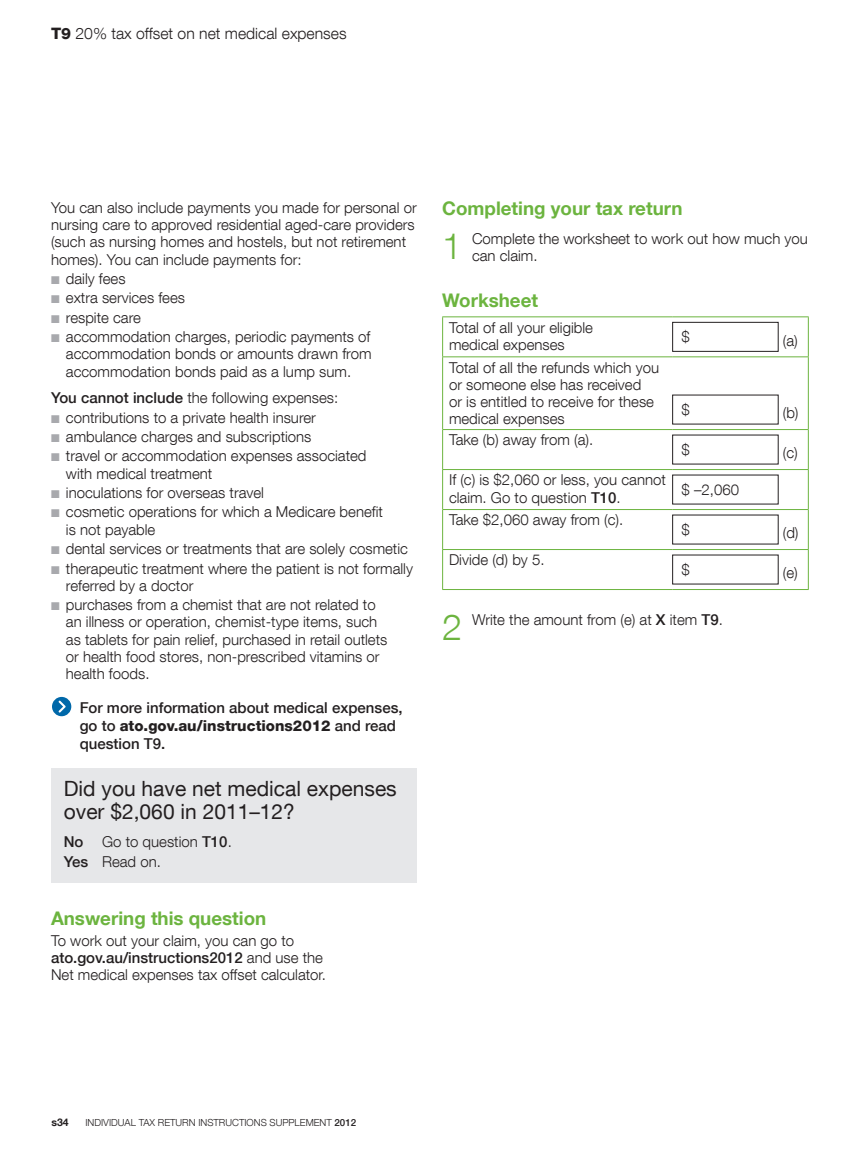
<style>
.page{position:relative;width:859px;height:1170px;background:#fff}
.page>*{position:absolute;margin:0;border:0;box-sizing:border-box;transform-origin:0 0}
.t1{font:300 36px "Helvetica Neue LT Com";color:#6cb43f}
.t2{font:21px/23.2px "Helvetica Neue LT Com";color:#231f20}
.t3{font:700 18.75px "Helvetica Neue LT Com";color:#6cb43f}
.t4{font:300 15.75px "Helvetica Neue LT Com";color:#231f20}
.t5{font:300 15px/17.2px "Helvetica Neue LT Com";color:#231f20}
.t6{font:500 15px/18px "Helvetica Neue LT Com";color:#231f20}
.t7{font:700 10.5px "Helvetica Neue LT Com";color:#231f20}
.t8{font:300 9.75px "Helvetica Neue LT Com";color:#231f20}
.s1{font-weight:800}
.s2{color:#a8a9ad}
.s3{font-weight:500}
</style>
<div class="page">
<hr style="left:442px;top:316px;width:230px;height:1px;background:#6cb43f">
<hr style="left:442px;top:317px;width:1px;height:39px;background:#6cb43f">
<hr style="left:672px;top:316px;width:137px;height:1px;background:#6cb43f">
<hr style="left:808px;top:317px;width:1px;height:39px;background:#6cb43f">
<hr style="left:442px;top:356px;width:230px;height:1px;background:#6cb43f">
<hr style="left:442px;top:357px;width:1px;height:72px;background:#6cb43f">
<hr style="left:672px;top:356px;width:137px;height:1px;background:#6cb43f">
<hr style="left:808px;top:357px;width:1px;height:72px;background:#6cb43f">
<hr style="left:442px;top:429px;width:1px;height:40px;background:#6cb43f">
<hr style="left:808px;top:429px;width:1px;height:40px;background:#6cb43f">
<hr style="left:442px;top:469px;width:230px;height:1px;background:#6cb43f">
<hr style="left:442px;top:470px;width:1px;height:39px;background:#6cb43f">
<hr style="left:672px;top:469px;width:137px;height:1px;background:#6cb43f">
<hr style="left:808px;top:470px;width:1px;height:39px;background:#6cb43f">
<hr style="left:442px;top:509px;width:1px;height:40px;background:#6cb43f">
<hr style="left:808px;top:509px;width:1px;height:40px;background:#6cb43f">
<hr style="left:442px;top:549px;width:230px;height:1px;background:#6cb43f">
<hr style="left:442px;top:550px;width:1px;height:39px;background:#6cb43f">
<hr style="left:672px;top:549px;width:137px;height:1px;background:#6cb43f">
<hr style="left:808px;top:550px;width:1px;height:39px;background:#6cb43f">
<hr style="left:442px;top:589px;width:230px;height:1px;background:#6cb43f">
<hr style="left:672px;top:589px;width:137px;height:1px;background:#6cb43f">
<hr style="left:443px;top:429px;width:229px;height:1px;background:#6cb43f">
<hr style="left:672px;top:429px;width:136px;height:1px;background:#6cb43f">
<hr style="left:443px;top:509px;width:229px;height:1px;background:#6cb43f">
<hr style="left:672px;top:509px;width:136px;height:1px;background:#6cb43f">
<div style="left:672px;top:322px;width:106px;height:30px;border:1px solid #231f20"></div>
<svg style="left:52px;top:696px;width:19px;height:20px"></svg>
<div style="left:51px;top:768px;width:366px;height:114px;background:#e6e7e9"></div>
<p class="t4" style="left:51px;top:24px;width:297px"><span class="s1">T9</span> 20% tax offset on net medical expenses</p>
<p class="t5" style="left:51px;top:198px;width:367px">You can also include payments you made for personal or nursing care to approved residential aged‑care providers (such as nursing homes and hostels, but not retirement homes). You can include payments for:</p>
<p class="t5" style="left:51px;top:270px;width:76px"><span class="s2">■</span> daily fees</p>
<p class="t5" style="left:51px;top:289px;width:136px"><span class="s2">■</span> extra services fees</p>
<p class="t5" style="left:51px;top:308px;width:91px"><span class="s2">■</span> respite care</p>
<p class="t5" style="left:66px;top:328px;width:307px;text-align:justify;text-indent:-15px"><span class="s2">■</span> accommodation charges, periodic payments of accommodation bonds or amounts drawn from accommodation bonds paid as a lump sum.</p>
<p class="t5" style="left:51px;top:389px;width:289px"><span class="s3">You cannot include</span> the following expenses:</p>
<p class="t5" style="left:51px;top:408px;width:266px"><span class="s2">■</span> contributions to a private health insurer</p>
<p class="t5" style="left:51px;top:428px;width:262px"><span class="s2">■</span> ambulance charges and subscriptions</p>
<p class="t5" style="left:66px;top:447px;width:302px;text-indent:-15px"><span class="s2">■</span> travel or accommodation expenses associated with medical treatment</p>
<p class="t5" style="left:51px;top:484px;width:214px"><span class="s2">■</span> inoculations for overseas travel</p>
<p class="t5" style="left:66px;top:503px;width:319px;text-indent:-15px"><span class="s2">■</span> cosmetic operations for which a Medicare benefit is not payable</p>
<p class="t5" style="left:51px;top:540px;width:358px"><span class="s2">■</span> dental services or treatments that are solely cosmetic</p>
<p class="t5" style="left:66px;top:559px;width:349px;text-indent:-15px"><span class="s2">■</span> therapeutic treatment where the patient is not formally referred by a doctor</p>
<p class="t5" style="left:66px;top:596px;width:323px;text-indent:-15px"><span class="s2">■</span> purchases from a chemist that are not related to an illness or operation, chemist‑type items, such as tablets for pain relief, purchased in retail outlets or health food stores, non‑prescribed vitamins or health foods.</p>
<p class="t6" style="left:80px;top:698px;width:324px">For more information about medical expenses, go to <span class="s1">ato.gov.au/instructions2012</span> and read question T9.</p>
<h2 class="t2" style="left:64px;top:776px;width:334px">Did you have net medical expenses over $2,060 in 2011–12?</h2>
<p class="t5" style="left:64px;top:831px;width:170px;line-height:20.2px"><span class="s3">No</span> Go to question <span class="s3">T10</span>.<br><span class="s3">Yes</span> Read on.</p>
<p class="t3" style="left:51px;top:906px;width:217px">Answering this question</p>
<p class="t5" style="left:51px;top:931px;width:277px">To work out your claim, you can go to <span class="s3">ato.gov.au/instructions2012</span> and use the<br>Net medical expenses tax offset calculator.</p>
<p class="t3" style="left:442px;top:197px;width:242px">Completing your tax return</p>
<h1 class="t1" style="left:442px;top:224px;width:22px">1</h1>
<p class="t5" style="left:472px;top:230px;width:337px">Complete the worksheet to work out how much you can claim.</p>
<p class="t3" style="left:442px;top:288px;width:97px">Worksheet</p>
<p class="t5" style="left:449px;top:318px;width:145px">Total of all your eligible medical expenses</p>
<p class="t5" style="left:681px;top:328px;width:10px">$</p>
<p class="t5" style="left:783px;top:331px;width:17px">(a)</p>
<p class="t5" style="left:449px;top:358px;width:212px">Total of all the refunds which you or someone else has received<br>or is entitled to receive for these medical expenses</p>
<p class="t5" style="left:681px;top:400px;width:10px">$</p>
<p class="t5" style="left:783px;top:404px;width:17px">(b)</p>
<p class="t5" style="left:449px;top:431px;width:146px">Take (b) away from (a).</p>
<p class="t5" style="left:681px;top:440px;width:10px">$</p>
<p class="t5" style="left:783px;top:444px;width:17px">(c)</p>
<p class="t5" style="left:449px;top:471px;width:218px">If (c) is $2,060 or less, you cannot claim. Go to question <span class="s3">T10</span>.</p>
<p class="t5" style="left:681px;top:480px;width:59px">$ –2,060</p>
<p class="t5" style="left:449px;top:511px;width:176px">Take $2,060 away from (c).</p>
<p class="t5" style="left:681px;top:520px;width:10px">$</p>
<p class="t5" style="left:783px;top:524px;width:17px">(d)</p>
<p class="t5" style="left:449px;top:551px;width:97px">Divide (d) by 5.</p>
<p class="t5" style="left:681px;top:560px;width:10px">$</p>
<p class="t5" style="left:783px;top:564px;width:17px">(e)</p>
<h1 class="t1" style="left:442px;top:605px;width:22px">2</h1>
<p class="t5" style="left:472px;top:610px;width:252px">Write the amount from (e) at <span class="s3">X</span> item <span class="s3">T9</span>.</p>
<p class="t7" style="left:51px;top:1115px;width:19px">s34</p>
<p class="t8" style="left:85px;top:1116px;width:272px">INDIVIDUAL TAX RETURN INSTRUCTIONS SUPPLEMENT <span class="s3">2012</span></p>
</div>
